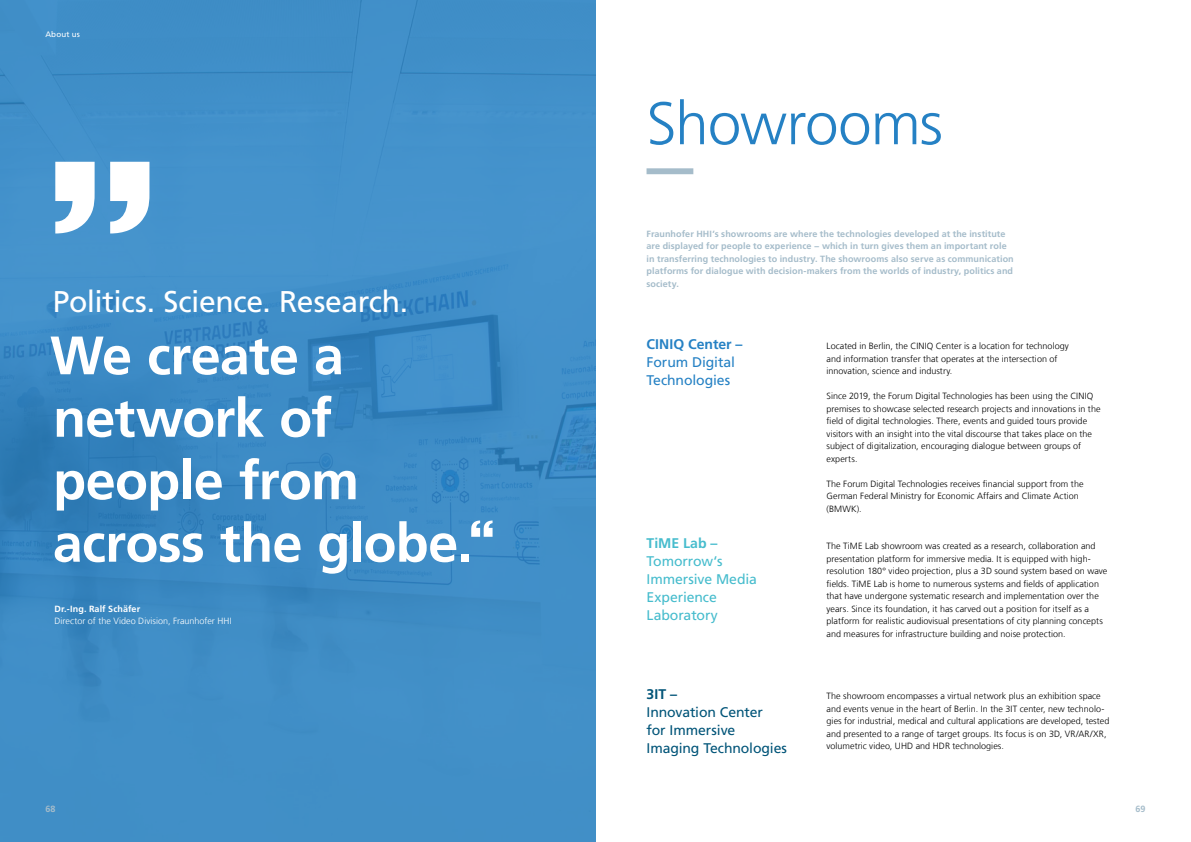
<style>
.page{position:relative;width:1191px;height:842px;background:#fff}
.page>*{position:absolute;margin:0;border:0;box-sizing:border-box;transform-origin:0 0}
.t1{font:300 60px "Frutiger LT Com";letter-spacing:-.015em;color:#2581c4}
.t2{font:700 54px/62.5px "Frutiger LT Com";letter-spacing:-.015em;color:#fff}
.t3{font:30px "Frutiger LT Com";letter-spacing:-.015em;color:#fff}
.t4{font:14px/18px "Frutiger LT Com";letter-spacing:-.01em;color:#005478}
.t5{font:14px/18px "Frutiger LT Com";letter-spacing:-.005em;color:#46bccd}
.t6{font:14px/18px "Frutiger LT Com";letter-spacing:-.01em;color:#2581c4}
.t7{font:700 14px "Frutiger LT Com";color:#2581c4}
.t8{font:700 14px "Frutiger LT Com";color:#46bccd}
.t9{font:700 14px "Frutiger LT Com";color:#005478}
.t10{font:300 9px/12.5px "Frutiger LT Com";letter-spacing:.005em;color:#000}
.t11{font:700 9px/12.5px "Frutiger LT Com";letter-spacing:.01em;color:#a5bcca}
.t12{font:300 9px "Frutiger LT Com";letter-spacing:.005em;color:#fff}
.t13{font:700 9px "Frutiger LT Com";letter-spacing:.01em;color:#fff}
.t14{font:8px "Frutiger LT Com";letter-spacing:.02em;color:#fff}
</style>
<div class="page">
<svg style="left:0;top:0;width:595px;height:842px;background:#3e8cc6"></svg>
<svg style="left:646px;top:168px;width:48px;height:6px"></svg>
<svg style="left:55px;top:162px;width:40px;height:71px"></svg>
<svg style="left:110px;top:162px;width:39px;height:71px"></svg>
<svg style="left:471px;top:520px;width:21px;height:17px"></svg>
<p class="t14" style="left:45px;top:29px;width:36px">About us</p>
<h3 class="t3" style="left:53px;top:284px;width:357px">Politics. Science. Research.</h3>
<h2 class="t2" style="left:50px;top:325px;width:416px">We create a network of people from across the globe.</h2>
<p class="t13" style="left:55px;top:603px;width:87px">Dr.-Ing. Ralf Schäfer</p>
<p class="t12" style="left:55px;top:616px;width:179px">Director of the Video Division, Fraunhofer HHI</p>
<h1 class="t1" style="left:646px;top:89px;width:298px">Showrooms</h1>
<p class="t11" style="left:646px;top:227px;width:369px">Fraunhofer HHI’s showrooms are where the technologies developed at the institute are displayed for people to experience − which in turn gives them an important role in transferring technologies to industry. The showrooms also serve as communication platforms for dialogue with decision-makers from the worlds of industry, politics and society.</p>
<h3 class="t7" style="left:646px;top:336px;width:97px">CINIQ Center –</h3>
<h3 class="t6" style="left:646px;top:353px;width:90px">Forum Digital<br>Technologies</h3>
<h3 class="t8" style="left:646px;top:535px;width:72px">TiME Lab –</h3>
<h3 class="t5" style="left:646px;top:552px;width:112px">Tomorrow‘s<br>Immersive Media<br>Experience<br>Laboratory</h3>
<h3 class="t9" style="left:646px;top:686px;width:32px">3IT –</h3>
<h3 class="t4" style="left:646px;top:703px;width:142px">Innovation Center<br>for Immersive<br>Imaging Technologies</h3>
<p class="t10" style="left:826px;top:340px;width:244px">Located in Berlin, the CINIQ Center is a location for technology and information transfer that operates at the intersection of innovation, science and industry.</p>
<p class="t10" style="left:826px;top:390px;width:275px">Since 2019, the Forum Digital Technologies has been using the CINIQ premises to showcase selected research projects and innovations in the field of digital technologies. There, events and guided tours provide visitors with an insight into the vital discourse that takes place on the subject of digitalization, encouraging dialogue between groups of experts.</p>
<p class="t10" style="left:826px;top:477px;width:258px">The Forum Digital Technologies receives financial support from the<br>German Federal Ministry for Economic Affairs and Climate Action (BMWK).</p>
<p class="t10" style="left:826px;top:540px;width:282px">The TiME Lab showroom was created as a research, collaboration and presentation platform for immersive media. It is equipped with high&shy;resolution 180° video projection, plus a 3D sound system based on wave fields. TiME Lab is home to numerous systems and fields of application that have undergone systematic research and implementation over the years. Since its foundation, it has carved out a position for itself as a platform for realistic audiovisual presentations of city planning concepts and measures for infrastructure building and noise protection.</p>
<p class="t10" style="left:826px;top:690px;width:284px">The showroom encompasses a virtual network plus an exhibition space and events venue in the heart of Berlin. In the 3IT center, new technolo&shy;gies for industrial, medical and cultural applications are developed, tested and presented to a range of target groups. Its focus is on 3D, VR/AR/XR, volumetric video, UHD and HDR technologies.</p>
<p class="t11" style="left:45px;top:802px;width:12px">68</p>
<p class="t11" style="left:1135px;top:802px;width:12px">69</p>
</div>
